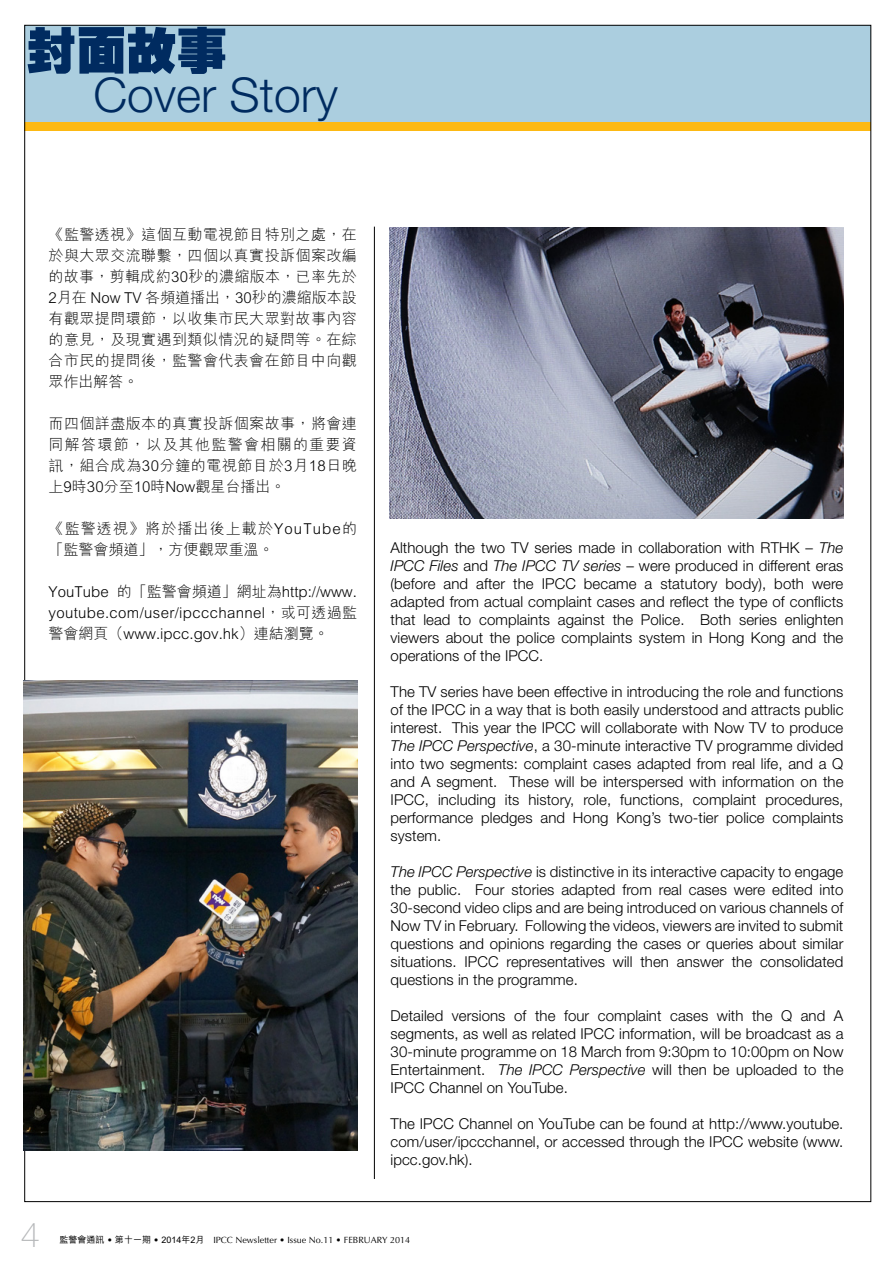
<style>
.page{position:relative;width:893px;height:1263px;background:#fff}
.page>*{position:absolute;margin:0;border:0;box-sizing:border-box;transform-origin:0 0}
.t1{font:800 50.25px "C Hei HK";color:#002b60}
.t2{font:300 48px "Helvetica Neue";color:#002b60}
.t3{font:100 34.5px "Helvetica Neue";color:#b6b8ba}
.t4{font:300 15px/18px "Helvetica Neue";letter-spacing:.005em;color:#000;text-align:justify}
.t5{font:300 15px/21px "M Hei HK";letter-spacing:.03em;color:#000;text-align:justify}
.t6{font:300 15px/21px "M Hei HK";letter-spacing:.075em;color:#000}
.t7{font:9px "Optima";color:#000}
.s1{font-style:italic}
.s2{font-family:"M Hei HK";font-weight:500}
</style>
<div class="page">
<div style="left:25px;top:25px;width:846px;height:105px;background:#abcedf"></div>
<div style="left:25px;top:122px;width:846px;height:9px;background:#fdb913"></div>
<hr style="left:374px;top:227px;width:1px;height:952px;background:#000">
<img style="left:23px;top:680px;width:335px;height:470px">
<img style="left:389px;top:227px;width:454px;height:292px">
<h1 class="t1" style="left:26px;top:17px;width:202px">封面故事</h1>
<h2 class="t2" style="left:93px;top:65px;width:246px">Cover Story</h2>
<p class="t5" style="left:49px;top:224px;width:310px">《監警透視》這個互動電視節目特別之處，在於與大眾交流聯繫，四個以真實投訴個案改編的故事，剪輯成約30秒的濃縮版本，已率先於2月在 Now TV 各頻道播出，30秒的濃縮版本設有觀眾提問環節，以收集市民大眾對故事內容的意見，及現實遇到類似情況的疑問等。在綜合市民的提問後，監警會代表會在節目中向觀眾作出解答。</p>
<p class="t5" style="left:49px;top:413px;width:310px">而四個詳盡版本的真實投訴個案故事，將會連同解答環節，以及其他監警會相關的重要資訊，組合成為30分鐘的電視節目於3月18日晚上9時30分至10時Now觀星台播出。</p>
<p class="t6" style="left:49px;top:518px;width:310px">《監警透視》將於播出後上載於YouTube的「監警會頻道」，方便觀眾重溫。</p>
<p class="t5" style="left:49px;top:581px;width:310px">YouTube 的「監警會頻道」網址為http://www. youtube.com/user/ipccchannel，或可透過監警會網頁（www.ipcc.gov.hk）連結瀏覽。</p>
<p class="t4" style="left:391px;top:538px;width:454px">Although the two TV series made in collaboration with RTHK – <span class="s1">The IPCC Files</span> and <span class="s1">The IPCC TV series</span> – were produced in different eras (before and after the IPCC became a statutory body), both were adapted from actual complaint cases and reflect the type of conflicts that lead to complaints against the Police. Both series enlighten viewers about the police complaints system in Hong Kong and the operations of the IPCC.</p>
<p class="t4" style="left:391px;top:682px;width:454px">The TV series have been effective in introducing the role and functions of the IPCC in a way that is both easily understood and attracts public interest. This year the IPCC will collaborate with Now TV to produce <span class="s1">The IPCC Perspective</span>, a 30-minute interactive TV programme divided into two segments: complaint cases adapted from real life, and a Q and A segment. These will be interspersed with information on the IPCC, including its history, role, functions, complaint procedures, performance pledges and Hong Kong’s two-tier police complaints system.</p>
<p class="t4" style="left:391px;top:862px;width:454px"><span class="s1">The IPCC Perspective</span> is distinctive in its interactive capacity to engage the public. Four stories adapted from real cases were edited into 30-second video clips and are being introduced on various channels of Now TV in February. Following the videos, viewers are invited to submit questions and opinions regarding the cases or queries about similar situations. IPCC representatives will then answer the consolidated questions in the programme.</p>
<p class="t4" style="left:391px;top:1006px;width:454px">Detailed versions of the four complaint cases with the Q and A segments, as well as related IPCC information, will be broadcast as a 30-minute programme on 18 March from 9:30pm to 10:00pm on Now Entertainment. <span class="s1">The IPCC Perspective</span> will then be uploaded to the IPCC Channel on YouTube.</p>
<p class="t4" style="left:391px;top:1114px;width:454px">The IPCC Channel on YouTube can be found at http://www.youtube. com/user/ipccchannel, or accessed through the IPCC website (www. ipcc.gov.hk).</p>
<p class="t3" style="left:21px;top:1215px;width:21px">4</p>
<p class="t7" style="left:60px;top:1234px;width:352px"><span class="s2">監警會通訊</span> • <span class="s2">第十一期</span> • <span class="s2">2014年2月</span> IPCC Newsletter • Issue No.11 • FEBRUARY 2014</p>
</div>
